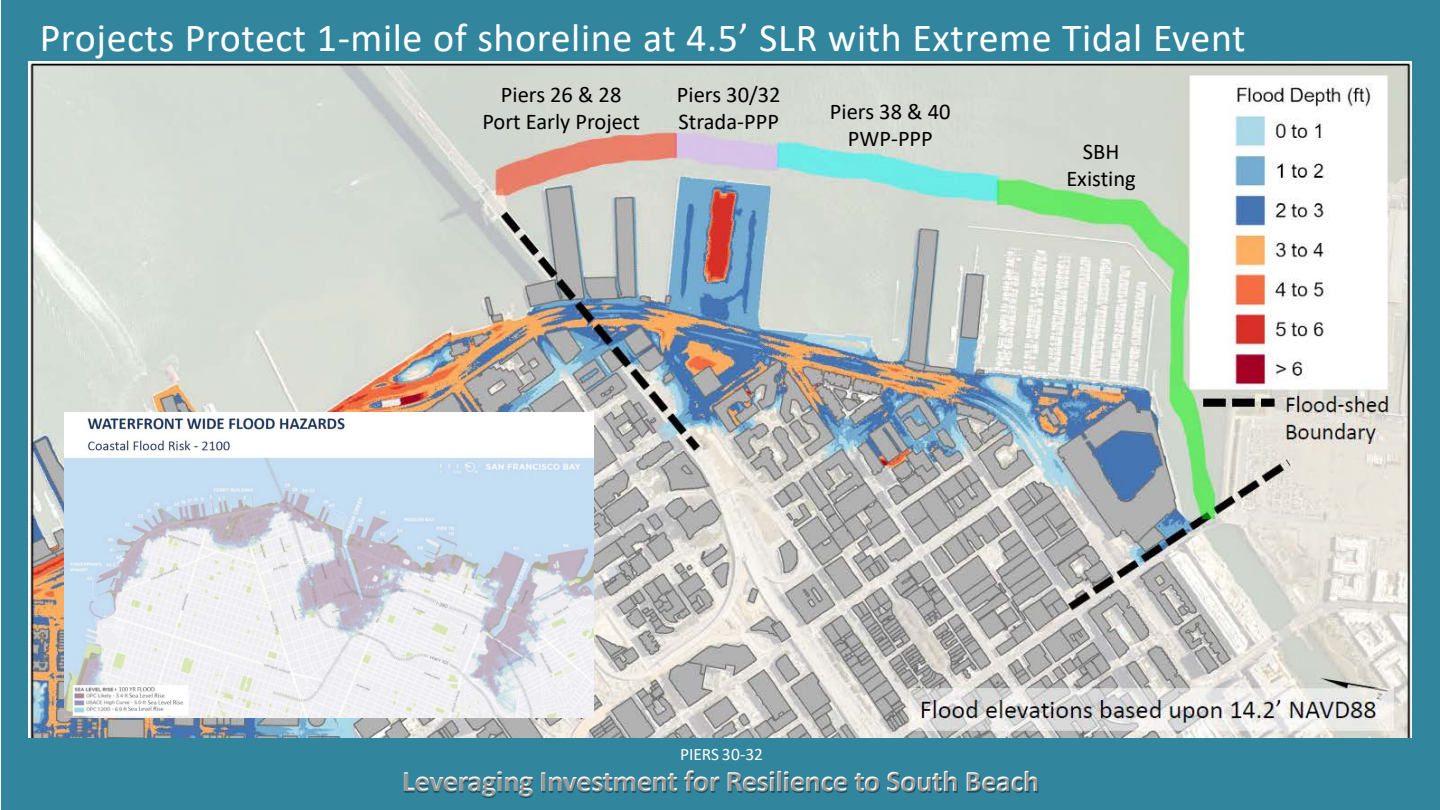
<style>
.page{position:relative;width:1440px;height:810px;background:#fff}
.page>*{position:absolute;margin:0;border:0;box-sizing:border-box;transform-origin:0 0}
.t1{font:40px "Calibri";letter-spacing:.015em;color:#fff}
.t2{font:700 30px "Calibri";letter-spacing:-.01em;color:#fff}
.t3{font:22.5px/27px "Calibri";color:#000;text-align:center}
.t4{font:17.5px "Calibri";letter-spacing:-.005em;color:#fff}
</style>
<div class="page">
<div style="left:1px;top:0;width:1439px;height:810px;background:#31859c"></div>
<img style="left:29px;top:62px;width:1382px;height:675px">
<img style="left:64px;top:413px;width:529px;height:304px">
<img style="left:404px;top:772px;width:635px;height:26px">
<p class="t1" style="left:40px;top:9px;width:1207px">Projects Protect 1-mile of shoreline at 4.5’ SLR with Extreme Tidal Event</p>
<p class="t3" style="left:501px;top:80px;width:122px">Piers 26 &amp; 28</p>
<p class="t3" style="left:677px;top:80px;width:105px">Piers 30/32</p>
<p class="t3" style="left:830px;top:97px;width:122px">Piers 38 &amp; 40</p>
<p class="t3" style="left:482px;top:107px;width:159px">Port Early Project</p>
<p class="t3" style="left:679px;top:107px;width:102px">Strada-PPP</p>
<p class="t3" style="left:848px;top:124px;width:86px">PWP-PPP</p>
<p class="t3" style="left:1066px;top:138px;width:71px">SBH<br>Existing</p>
<p class="t4" style="left:680px;top:742px;width:84px">PIERS 30-32</p>
<p class="t2" style="left:402px;top:760px;width:638px">Leveraging Investment for Resilience to South Beach</p>
</div>
